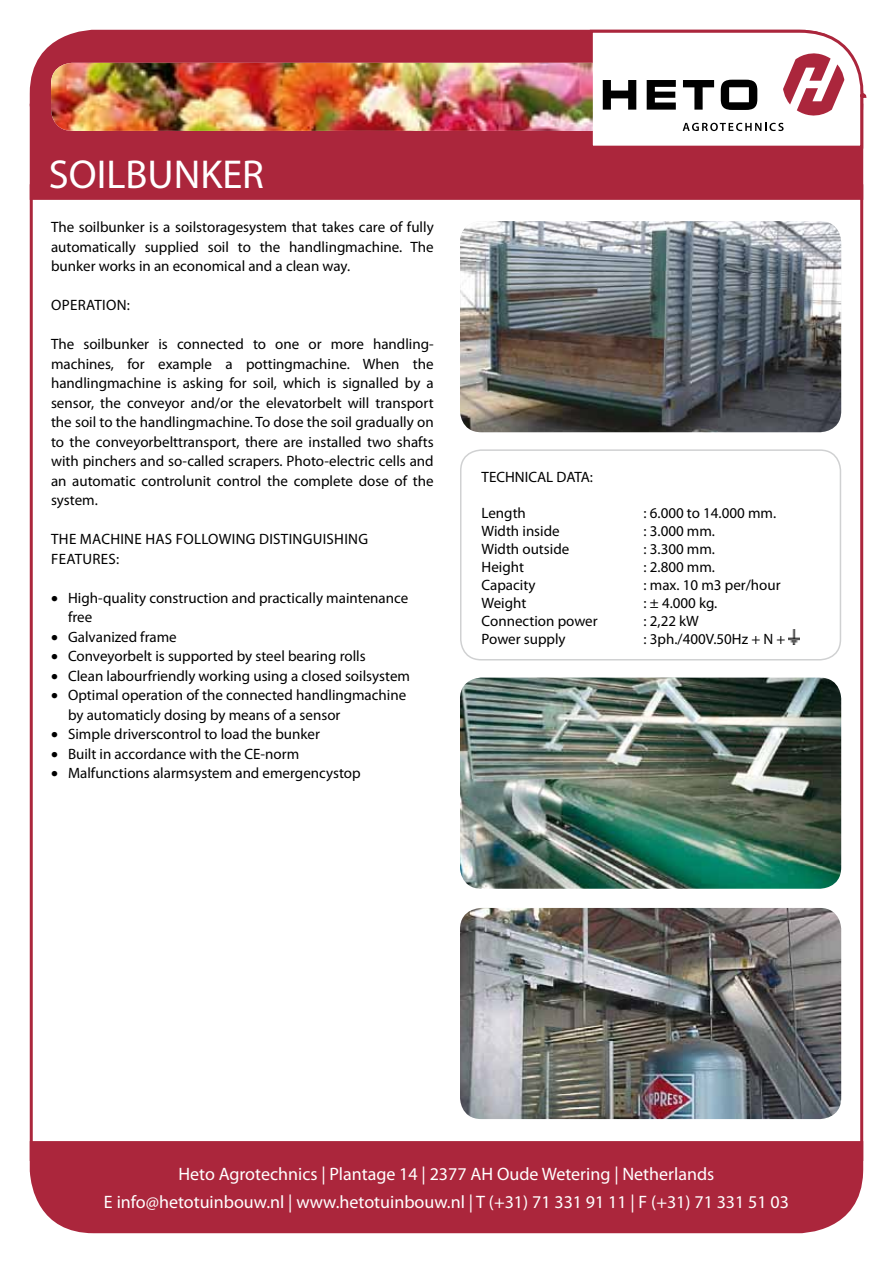
<style>
.page{position:relative;width:893px;height:1263px;background:#fff}
.page>*{position:absolute;margin:0;border:0;box-sizing:border-box;transform-origin:0 0}
.t1{font:40.5px "Myriad Pro";color:#fff}
.t2{font:18px/28.5px "Myriad Pro";color:#fff;text-align:center}
.t3{font:15px/19.5px "Myriad Pro";color:#000;text-align:justify}
.t4{font:15px/19.5px "Myriad Pro";letter-spacing:.02em;color:#000}
</style>
<div class="page">
<img style="left:31px;top:29px;width:836px;height:1205px">
<svg style="left:51px;top:31px;width:814px;height:116px"></svg>
<img style="left:51px;top:63px;width:542px;height:68px">
<h1 class="t1" style="left:49px;top:149px;width:213px">SOILBUNKER</h1>
<p class="t3" style="left:51px;top:217px;width:384px">The soilbunker is a soilstoragesystem that takes care of fully automatically supplied soil to the handlingmachine. The bunker works in an economical and a clean way.</p>
<p class="t3" style="left:51px;top:295px;width:80px">Operation:</p>
<p class="t3" style="left:51px;top:334px;width:384px">The soilbunker is connected to one or more handling&shy;machines, for example a pottingmachine. When the handlingmachine is asking for soil, which is signalled by a sensor, the conveyor and/or the elevatorbelt will transport the soil to the handlingmachine. To dose the soil gradually on to the conveyorbelttransport, there are installed two shafts with pinchers and so-called scrapers. Photo-electric cells and an automatic controlunit control the complete dose of the system.</p>
<p class="t4" style="left:51px;top:529px;width:318px">The machine has following distinguishing feat</p>
<p class="t3" style="left:83px;top:549px;width:38px">ures:</p>
<p class="t3" style="left:68px;top:588px;width:342px;text-indent:-17px">• High-quality construction and practically maintenance free</p>
<p class="t3" style="left:51px;top:627px;width:127px">• Galvanized frame</p>
<p class="t3" style="left:51px;top:646px;width:316px">• Conveyorbelt is supported by steel bearing rolls</p>
<p class="t3" style="left:51px;top:666px;width:360px">• Clean labourfriendly working using a closed soilsystem</p>
<p class="t3" style="left:68px;top:685px;width:340px;text-indent:-17px">• Optimal operation of the connected handlingmachine by automaticly dosing by means of a sensor</p>
<p class="t3" style="left:51px;top:724px;width:270px">• Simple driverscontrol to load the bunker</p>
<p class="t3" style="left:51px;top:744px;width:250px">• Built in accordance with the CE-norm</p>
<p class="t3" style="left:51px;top:763px;width:311px">• Malfunctions alarmsystem and emergencystop</p>
<p class="t3" style="left:482px;top:467px;width:113px">TECHNICAL DATA:</p>
<p class="t3" style="left:482px;top:503px;width:46px">Length</p>
<p class="t3" style="left:644px;top:503px;width:134px">: 6.000 to 14.000 mm.</p>
<p class="t3" style="left:482px;top:521px;width:80px">Width inside</p>
<p class="t3" style="left:644px;top:521px;width:73px">: 3.000 mm.</p>
<p class="t3" style="left:482px;top:539px;width:89px">Width outside</p>
<p class="t3" style="left:644px;top:539px;width:73px">: 3.300 mm.</p>
<p class="t3" style="left:482px;top:557px;width:44px">Height</p>
<p class="t3" style="left:644px;top:557px;width:73px">: 2.800 mm.</p>
<p class="t3" style="left:482px;top:575px;width:55px">Capacity</p>
<p class="t3" style="left:644px;top:575px;width:139px">: max. 10 m3 per/hour</p>
<p class="t3" style="left:482px;top:593px;width:46px">Weight</p>
<p class="t3" style="left:644px;top:593px;width:75px">: ± 4.000 kg.</p>
<p class="t3" style="left:482px;top:611px;width:118px">Connection power</p>
<p class="t3" style="left:644px;top:611px;width:57px">: 2,22 kW</p>
<p class="t3" style="left:482px;top:629px;width:86px">Power supply</p>
<p class="t3" style="left:644px;top:629px;width:143px">: 3ph./400V.50Hz + N +</p>
<p class="t2" style="left:104px;top:1159px;width:686px">Heto Agrotechnics | Plantage 14 | 2377 AH Oude Wetering | Netherlands<br>E info@hetotuinbouw.nl | www.hetotuinbouw.nl | T (+31) 71 331 91 11 | F (+31) 71 331 51 03</p>
</div>
